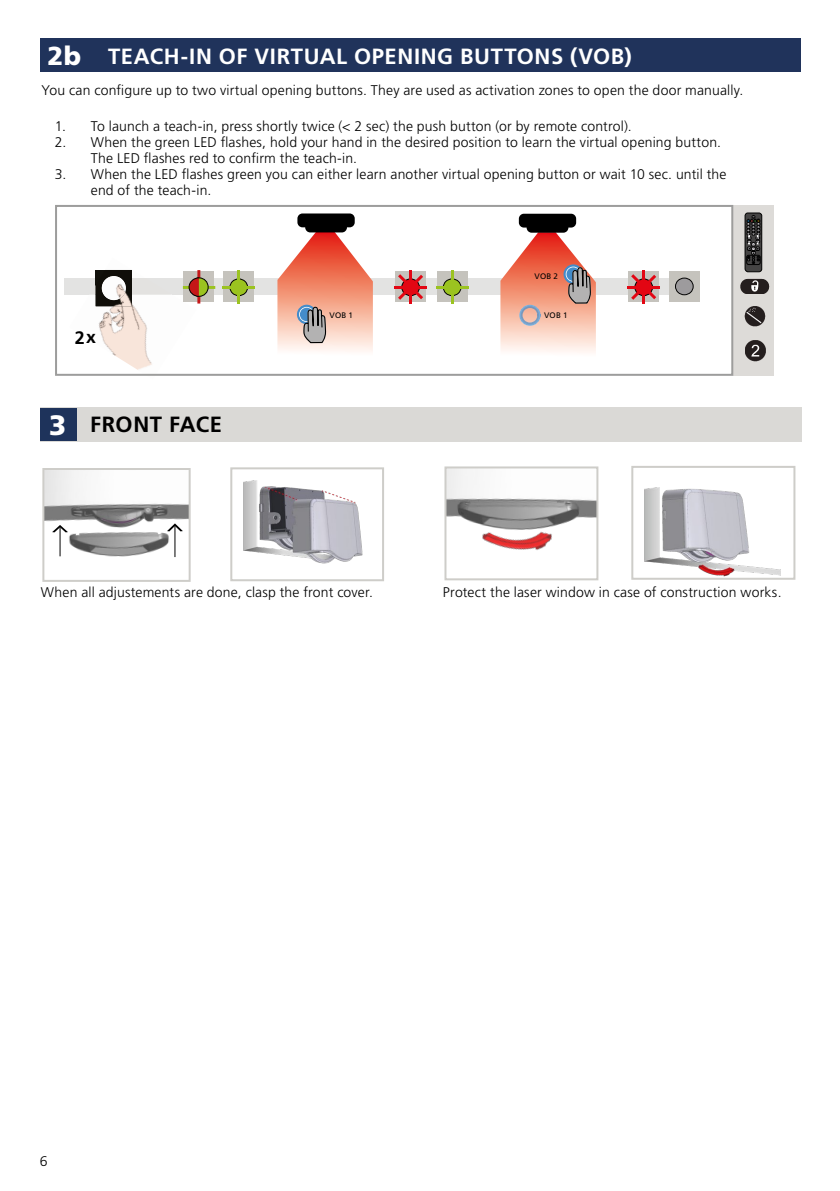
<style>
.page{position:relative;width:840px;height:1191px;background:#fff}
.page>*{position:absolute;margin:0;border:0;box-sizing:border-box;transform-origin:0 0}
.t1{font:900 26px "Frutiger LT Std";color:#fff}
.t2{font:700 22px "Frutiger LT Std";letter-spacing:.025em;color:#fff}
.t3{font:700 22px "Frutiger LT Std";letter-spacing:.025em;color:#000}
.t4{font:700 18px "Frutiger LT Std";color:#000}
.t5{font:300 14px/16px "Frutiger LT Std";letter-spacing:.01em;color:#000}
.t6{font:8px "Frutiger LT Std";letter-spacing:.02em;color:#000}
.t7{font:700 2px "Nirmala UI";color:#000}
.s1{font-size:17.8px}
.s2{font-weight:900;font-size:28px;color:#fff}
</style>
<div class="page">
<div style="left:40px;top:39px;width:760px;height:33px;background:#20335b"></div>
<div style="left:732px;top:205px;width:41px;height:171px;background:#dddbd8"></div>
<img style="left:740px;top:278px;width:28px;height:16px">
<img style="left:744px;top:306px;width:21px;height:20px">
<img style="left:745px;top:340px;width:21px;height:21px">
<div style="left:64px;top:278px;width:635px;height:16px;background:#e3e3e2"></div>
<div style="left:223px;top:272px;width:31px;height:30px;background:#c5c3bd"></div>
<svg style="left:229px;top:278px;width:19px;height:18px"></svg>
<hr style="left:237px;top:270px;width:3px;height:34px;background:#9bc320">
<hr style="left:222px;top:286px;width:33px;height:3px;background:#9bc320">
<div style="left:395px;top:272px;width:30px;height:30px;background:#c5c3bd"></div>
<hr style="left:409px;top:270px;width:3px;height:34px;background:#e30613">
<hr style="left:394px;top:286px;width:33px;height:3px;background:#e30613">
<svg style="left:398px;top:274px;width:25px;height:26px"></svg>
<div style="left:669px;top:271px;width:30px;height:30px;background:#c5c3bd"></div>
<svg style="left:675px;top:277px;width:18px;height:18px"></svg>
<div style="left:437px;top:272px;width:30px;height:30px;background:#c5c3bd"></div>
<svg style="left:443px;top:278px;width:18px;height:18px"></svg>
<hr style="left:450px;top:270px;width:3px;height:34px;background:#9bc320">
<hr style="left:436px;top:286px;width:32px;height:3px;background:#9bc320">
<div style="left:628px;top:272px;width:30px;height:30px;background:#c5c3bd"></div>
<hr style="left:642px;top:270px;width:2px;height:34px;background:#e30613">
<hr style="left:627px;top:286px;width:32px;height:3px;background:#e30613">
<svg style="left:631px;top:274px;width:25px;height:26px"></svg>
<img style="left:69px;top:270px;width:127px;height:100px">
<img style="left:90px;top:278px;width:81px;height:16px">
<img style="left:96px;top:270px;width:36px;height:36px">
<img style="left:102px;top:276px;width:24px;height:24px;border-radius:12px">
<div style="left:297px;top:213px;width:57px;height:14px;background:#000;border-radius:5px"></div>
<div style="left:305px;top:222px;width:42px;height:10px;background:#000;border-radius:5px"></div>
<div style="left:518px;top:214px;width:58px;height:13px;background:#000;border-radius:5px"></div>
<div style="left:526px;top:223px;width:42px;height:10px;background:#000;border-radius:5px"></div>
<svg style="left:277px;top:231px;width:95px;height:121px"></svg>
<svg style="left:500px;top:232px;width:95px;height:121px"></svg>
<div style="left:184px;top:272px;width:30px;height:30px;background:#c6c3bd"></div>
<hr style="left:197px;top:270px;width:3px;height:33px;background:#c51718">
<hr style="left:183px;top:286px;width:32px;height:3px;background:#9bc320">
<svg style="left:188px;top:277px;width:20px;height:20px"></svg>
<div style="left:41px;top:407px;width:760px;height:34px;background:#dad9d6"></div>
<div style="left:41px;top:408px;width:36px;height:33px;background:#1e335b"></div>
<img style="left:45px;top:471px;width:142px;height:86px">
<div style="left:42px;top:468px;width:148px;height:114px;border:2px solid #cecdc9"></div>
<svg style="left:52px;top:525px;width:16px;height:31px"></svg>
<hr style="left:174px;top:526px;width:1px;height:31px;background:#000">
<svg style="left:167px;top:523px;width:16px;height:8px"></svg>
<img style="left:447px;top:469px;width:148px;height:55px">
<div style="left:444px;top:466px;width:154px;height:114px;border:2px solid #cecdc9"></div>
<img style="left:477px;top:519px;width:89px;height:31px">
<div style="left:230px;top:467px;width:154px;height:114px;background:#fff;border:2px solid #cecdc9"></div>
<div style="left:631px;top:466px;width:164px;height:114px;background:#fff;border:2px solid #cecdc9"></div>
<img style="left:243px;top:480px;width:120px;height:84px">
<img style="left:644px;top:487px;width:135px;height:93px">
<div style="left:744px;top:213px;width:17px;height:59px;background:#454444;border-radius:2px"></div>
<div style="left:744px;top:213px;width:17px;height:59px;border:1px solid #000;border-radius:2px"></div>
<div style="left:746px;top:255px;width:13px;height:10px;border:1px solid #000;border-radius:2px"></div>
<svg style="left:746px;top:215px;width:13px;height:48px"></svg>
<div style="left:55px;top:205px;width:677px;height:171px;border:2px solid #9d9d9c"></div>
<h1 class="t1" style="left:47px;top:40px;width:35px">2b</h1>
<h2 class="t2" style="left:108px;top:44px;width:525px">TEACH-IN OF VIRTUAL OPENING BUTTONS (VOB)</h2>
<p class="t5" style="left:42px;top:82px;width:702px">You can configure up to two virtual opening buttons. They are used as activation zones to open the door manually.</p>
<p class="t5" style="left:55px;top:119px;width:578px">1. To launch a teach-in, press shortly twice (&lt; 2 sec) the push button (or by remote control).</p>
<p class="t5" style="left:91px;top:135px;width:631px;text-indent:-36px">2. When the green LED flashes, hold your hand in the desired position to learn the virtual opening button.<br>The LED flashes red to confirm the teach-in.</p>
<p class="t5" style="left:91px;top:167px;width:637px;text-indent:-36px">3. When the LED flashes green you can either learn another virtual opening button or wait 10 sec. until the end of the teach-in.</p>
<p class="t6" style="left:534px;top:271px;width:25px">VOB 2</p>
<p class="t4" style="left:75px;top:327px;width:23px">2<span class="s1">x</span></p>
<p class="t6" style="left:329px;top:311px;width:25px">VOB 1</p>
<p class="t6" style="left:544px;top:310px;width:25px">VOB 1</p>
<p class="t7" style="left:752px;top:242px;width:3px">+</p>
<p class="t7" style="left:752px;top:250px;width:2px">_</p>
<p class="t7" style="left:752px;top:247px;width:2px">?</p>
<h2 class="t3" style="left:49px;top:412px;width:174px"><span class="s2">3</span> FRONT FACE</h2>
<p class="t5" style="left:41px;top:584px;width:333px">When all adjustements are done, clasp the front cover.</p>
<p class="t5" style="left:442px;top:584px;width:340px">Protect the laser window in case of construction works.</p>
<p class="t5" style="left:40px;top:1153px;width:9px">6</p>
</div>
